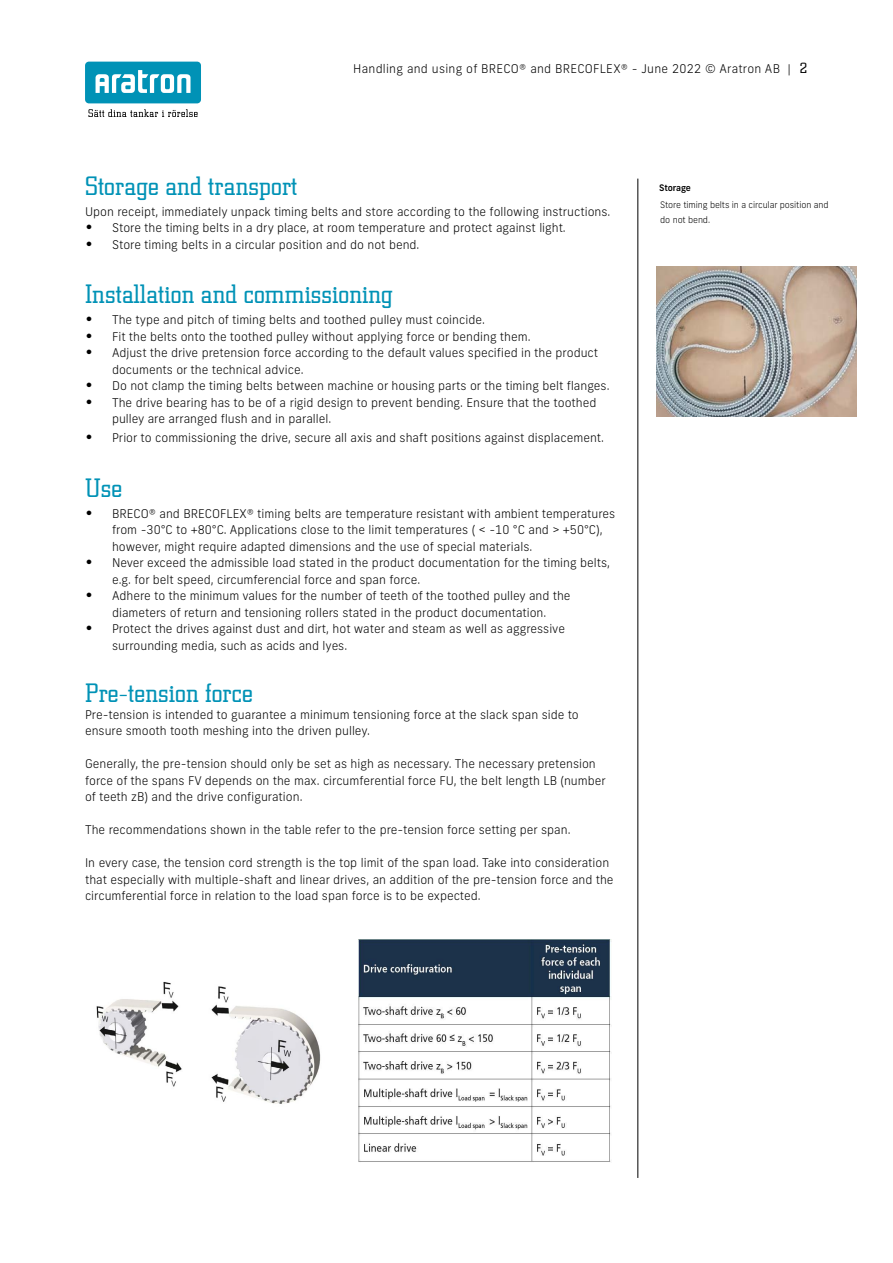
<style>
.page{position:relative;width:893px;height:1263px;background:#fff}
.page>*{position:absolute;margin:0;border:0;box-sizing:border-box;transform-origin:0 0}
.t1{font:300 27px "Square Slabserif 711 BT";letter-spacing:.005em;color:#0092b6}
.t2{font:300 15px "Square Slabserif 711 BT";color:#000}
.t3{font:300 12px/16.5px "New Frank";color:#000}
.t4{font:300 12px "Frank New";letter-spacing:.02em;color:#000}
.t5{font:300 9px/15px "New Frank";letter-spacing:-.01em;color:#000}
.t6{font:500 9px "New Frank";letter-spacing:-.01em;color:#000}
.s1{font-weight:400;font-size:18px}
</style>
<div class="page">
<div style="left:85px;top:62px;width:116px;height:41px;background:#0092b6;border-radius:4px"></div>
<svg style="left:96px;top:70px;width:95px;height:23px"></svg>
<svg style="left:88px;top:109px;width:110px;height:8px"></svg>
<hr style="left:638px;top:179px;width:1px;height:999px;background:#000">
<img style="left:656px;top:266px;width:200px;height:151px">
<img style="left:96px;top:981px;width:225px;height:123px">
<img style="left:358px;top:940px;width:253px;height:222px">
<p class="t4" style="left:353px;top:61px;width:439px">Handling and using of BRECO® and BRECOFLEX® - June 2022 © Aratron AB |</p>
<p class="t2" style="left:800px;top:59px;width:8px">2</p>
<h1 class="t1" style="left:85px;top:169px;width:214px">Storage and transport</h1>
<p class="t3" style="left:85px;top:203px;width:527px">Upon receipt, immediately unpack timing belts and store according to the following instructions.</p>
<p class="t3" style="left:85px;top:220px;width:482px"><span class="s1">•</span> Store the timing belts in a dry place, at room temperature and protect against light.</p>
<p class="t3" style="left:85px;top:236px;width:336px"><span class="s1">•</span> Store timing belts in a circular position and do not bend.</p>
<h1 class="t1" style="left:85px;top:277px;width:309px">Installation and commissioning</h1>
<p class="t3" style="left:85px;top:312px;width:401px"><span class="s1">•</span> The type and pitch of timing belts and toothed pulley must coincide.</p>
<p class="t3" style="left:85px;top:328px;width:447px"><span class="s1">•</span> Fit the belts onto the toothed pulley without applying force or bending them.</p>
<p class="t3" style="left:112px;top:345px;width:488px;text-indent:-27px"><span class="s1">•</span> Adjust the drive pretension force according to the default values specified in the product documents or the technical advice.</p>
<p class="t3" style="left:85px;top:378px;width:526px"><span class="s1">•</span> Do not clamp the timing belts between machine or housing parts or the timing belt flanges.</p>
<p class="t3" style="left:112px;top:394px;width:486px;text-indent:-27px"><span class="s1">•</span> The drive bearing has to be of a rigid design to prevent bending. Ensure that the toothed pulley are arranged flush and in parallel.</p>
<p class="t3" style="left:85px;top:430px;width:520px"><span class="s1">•</span> Prior to commissioning the drive, secure all axis and shaft positions against displacement.</p>
<h1 class="t1" style="left:85px;top:471px;width:39px">Use</h1>
<p class="t3" style="left:112px;top:505px;width:505px;text-indent:-27px"><span class="s1">•</span> BRECO® and BRECOFLEX® timing belts are temperature resistant with ambient temperatures from -30°C to +80°C. Applications close to the limit temperatures ( &lt; -10 °C and &gt; +50°C), however, might require adapted dimensions and the use of special materials.</p>
<p class="t3" style="left:112px;top:555px;width:499px;text-indent:-27px"><span class="s1">•</span> Never exceed the admissible load stated in the product documentation for the timing belts, e.g. for belt speed, circumferencial force and span force.</p>
<p class="t3" style="left:85px;top:588px;width:487px;text-align:center"><span class="s1">•</span> Adhere to the minimum values for the number of teeth of the toothed pulley and the diameters of return and tensioning rollers stated in the product documentation.</p>
<p class="t3" style="left:112px;top:621px;width:454px;text-indent:-27px"><span class="s1">•</span> Protect the drives against dust and dirt, hot water and steam as well as aggressive surrounding media, such as acids and lyes.</p>
<h1 class="t1" style="left:85px;top:676px;width:169px">Pre-tension force</h1>
<p class="t3" style="left:85px;top:706px;width:495px">Pre-tension is intended to guarantee a minimum tensioning force at the slack span side to ensure smooth tooth meshing into the driven pulley.</p>
<p class="t3" style="left:85px;top:756px;width:522px">Generally, the pre-tension should only be set as high as necessary. The necessary pretension force of the spans FV depends on the max. circumferential force FU, the belt length LB (number of teeth zB) and the drive configuration.</p>
<p class="t3" style="left:85px;top:822px;width:487px">The recommendations shown in the table refer to the pre-tension force setting per span.</p>
<p class="t3" style="left:85px;top:855px;width:530px">In every case, the tension cord strength is the top limit of the span load. Take into consideration that especially with multiple-shaft and linear drives, an addition of the pre-tension force and the circumferential force in relation to the load span force is to be expected.</p>
<p class="t6" style="left:659px;top:182px;width:33px">Storage</p>
<p class="t5" style="left:660px;top:198px;width:170px">Store timing belts in a circular position and do not bend.</p>
</div>
